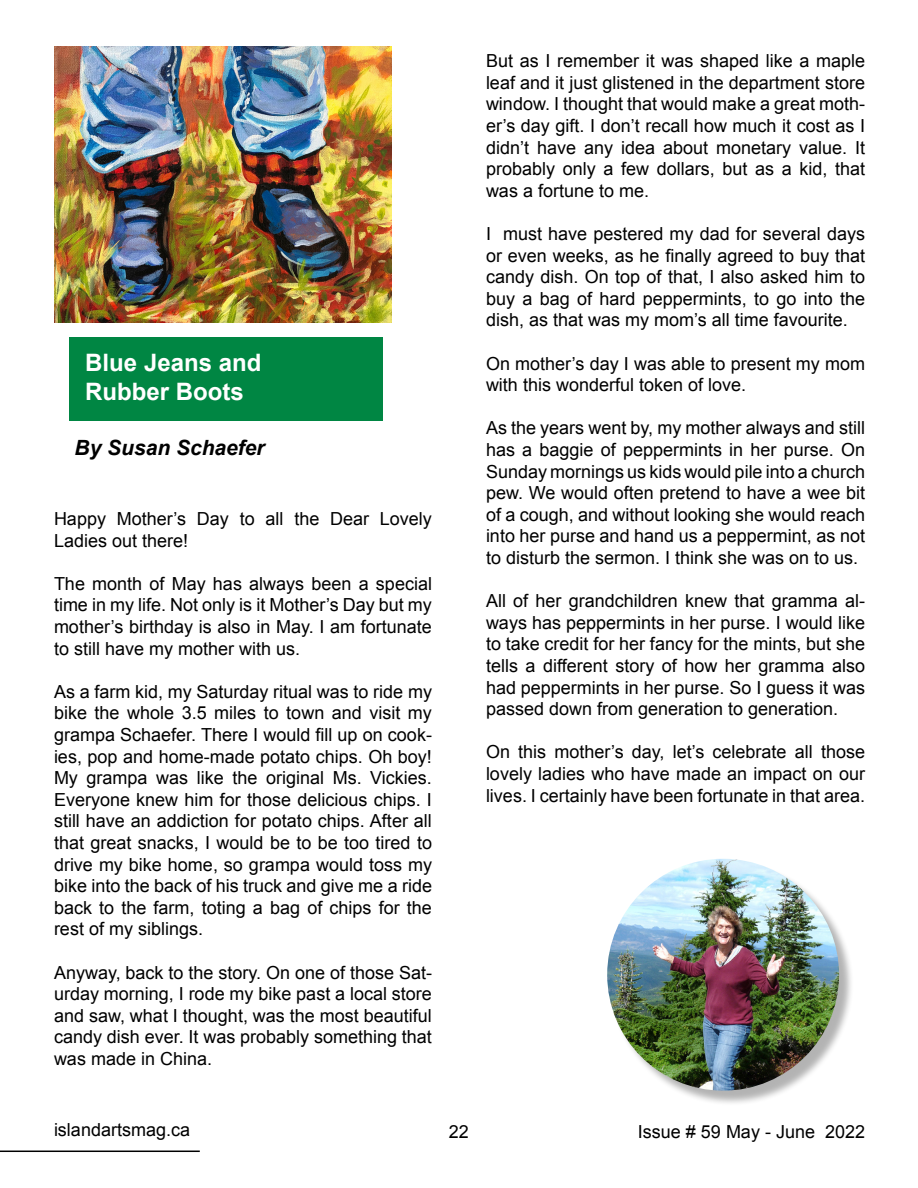
<style>
.page{position:relative;width:918px;height:1188px;background:#fff}
.page>*{position:absolute;margin:0;border:0;box-sizing:border-box;transform-origin:0 0}
.Department_Title{font:700 24px/28.8px "Arial";color:#fff}
.t1{font:italic 700 21px "Arial";color:#000}
.t2{font:18px/21.6px "Arial";color:#000;text-align:justify}
</style>
<div class="page">
<hr style="left:0;top:1151px;width:200px;height:1px;background:#000">
<div style="left:609px;top:861px;width:245px;height:245px;background:#000;opacity:.3"></div>
<img style="left:607px;top:859px;width:232px;height:232px;border-radius:116px">
<img style="left:54px;top:46px;width:337px;height:277px">
<div style="left:69px;top:337px;width:313px;height:84px;background:#008643"></div>
<p class="Department_Title" style="left:85px;top:349px;width:178px">Blue Jeans and<br>Rubber Boots</p>
<p class="t1" style="left:75px;top:434px;width:192px">By Susan Schaefer</p>
<p class="t2" style="left:54px;top:508px;width:379px">Happy Mother’s Day to all the Dear Lovely<br>Ladies out there!</p>
<p class="t2" style="left:54px;top:573px;width:380px">The month of May has always been a special time in my life. Not only is it Mother’s Day but my mother’s birthday is also in May. I am fortunate to still have my mother with us.</p>
<p class="t2" style="left:54px;top:681px;width:380px">As a farm kid, my Saturday ritual was to ride my bike the whole 3.5 miles to town and visit my grampa Schaefer. There I would fill up on cook&shy;ies, pop and home-made potato chips. Oh boy!<br>My grampa was like the original Ms. Vickies.<br>Everyone knew him for those delicious chips. I still have an addiction for potato chips. After all that great snacks, I would be to be too tired to drive my bike home, so grampa would toss my bike into the back of his truck and give me a ride back to the farm, toting a bag of chips for the rest of my siblings.</p>
<p class="t2" style="left:54px;top:961px;width:380px">Anyway, back to the story. On one of those Sat&shy;urday morning, I rode my bike past a local store and saw, what I thought, was the most beautiful candy dish ever. It was probably something that was made in China.</p>
<p class="t2" style="left:486px;top:50px;width:381px">But as I remember it was shaped like a maple leaf and it just glistened in the department store window. I thought that would make a great moth&shy;er’s day gift. I don’t recall how much it cost as I didn’t have any idea about monetary value. It probably only a few dollars, but as a kid, that was a fortune to me.</p>
<p class="t2" style="left:486px;top:223px;width:381px">I must have pestered my dad for several days or even weeks, as he finally agreed to buy that candy dish. On top of that, I also asked him to buy a bag of hard peppermints, to go into the dish, as that was my mom’s all time favourite.</p>
<p class="t2" style="left:486px;top:352px;width:381px">On mother’s day I was able to present my mom with this wonderful token of love.</p>
<p class="t2" style="left:486px;top:417px;width:381px">As the years went by, my mother always and still has a baggie of peppermints in her purse. On Sunday mornings us kids would pile into a church pew. We would often pretend to have a wee bit of a cough, and without looking she would reach into her purse and hand us a peppermint, as not to disturb the sermon. I think she was on to us.</p>
<p class="t2" style="left:486px;top:590px;width:381px">All of her grandchildren knew that gramma al&shy;ways has peppermints in her purse. I would like to take credit for her fancy for the mints, but she tells a different story of how her gramma also had peppermints in her purse. So I guess it was passed down from generation to generation.</p>
<p class="t2" style="left:486px;top:741px;width:381px">On this mother’s day, let’s celebrate all those lovely ladies who have made an impact on our lives. I certainly have been fortunate in that area.</p>
<p class="t2" style="left:54px;top:1119px;width:138px">islandartsmag.ca</p>
<p class="t2" style="left:449px;top:1121px;width:22px">22</p>
<p class="t2" style="left:638px;top:1121px;width:229px">Issue # 59 May - June 2022</p>
</div>
